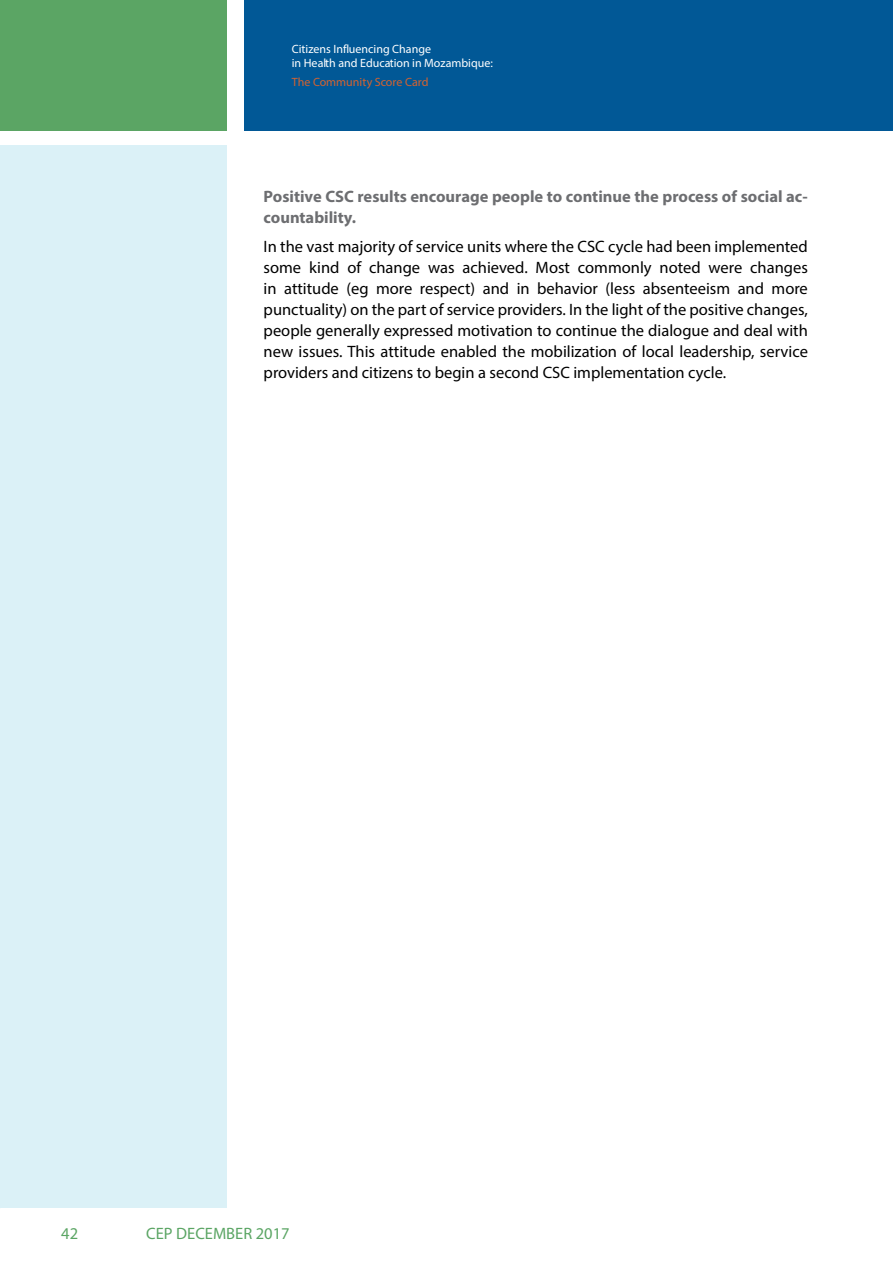
<style>
.page{position:relative;width:893px;height:1263px;background:#fff}
.page>*{position:absolute;margin:0;border:0;box-sizing:border-box;transform-origin:0 0}
.t1{font:16.5px/21px "Myriad Pro";color:#000;text-align:justify}
.t2{font:700 16.5px/21px "Myriad Pro";color:#6d6e71}
.t3{font:16.5px "Myriad Pro";color:#5ba564}
.t4{font:12px/14.4px "Myriad Pro";color:#fff}
.t5{font:12px "Myriad Pro";color:#d46230}
</style>
<div class="page">
<div style="left:0;top:0;width:226px;height:131px;background:#5ba564"></div>
<div style="left:0;top:145px;width:226px;height:1063px;background:#dbf1f7"></div>
<div style="left:244px;top:0;width:649px;height:131px;background:#015896"></div>
<p class="t4" style="left:292px;top:41px;width:203px">Citizens Influencing Change<br>in Health and Education in Mozambique:</p>
<p class="t5" style="left:292px;top:74px;width:138px">The Community Score Card</p>
<p class="t2" style="left:264px;top:185px;width:546px">Positive CSC results encourage people to continue the process of social ac&shy;countability.</p>
<p class="t1" style="left:264px;top:236px;width:546px">In the vast majority of service units where the CSC cycle had been implemented some kind of change was achieved. Most commonly noted were changes in attitude (eg more respect) and in behavior (less absenteeism and more punctuality) on the part of service providers. In the light of the positive changes, people generally expressed motivation to continue the dialogue and deal with new issues. This attitude enabled the mobilization of local leadership, service providers and citizens to begin a second CSC implementation cycle.</p>
<p class="t3" style="left:61px;top:1223px;width:18px">42</p>
<p class="t3" style="left:146px;top:1223px;width:145px">CEP DECEMBER 2017</p>
</div>
